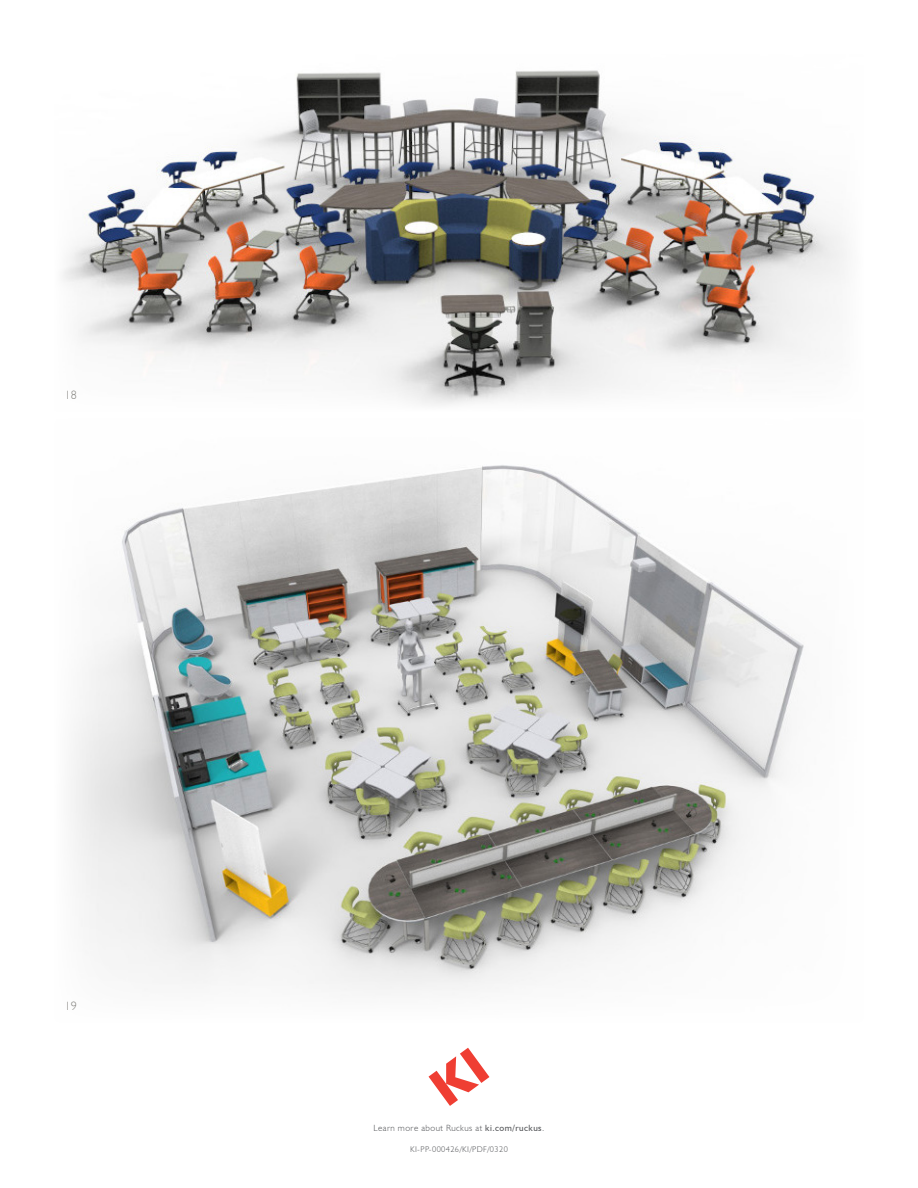
<style>
.page{position:relative;width:918px;height:1188px;background:#fff}
.page>*{position:absolute;margin:0;border:0;box-sizing:border-box;transform-origin:0 0}
.t1{font:300 12px "Humanist 521 BT";color:#81807c}
.t2{font:300 9px "Humanist 521 BT";letter-spacing:.05em;color:#55575a}
.t3{font:300 8.25px "Humanist 521 BT";letter-spacing:.05em;color:#55575a}
.s1{font-weight:400}
</style>
<div class="page">
<img style="left:71px;top:465px;width:733px;height:525px">
<svg style="left:429px;top:1048px;width:60px;height:58px"></svg>
<img style="left:62px;top:70px;width:785px;height:335px">
<h1 class="t1" style="left:65px;top:388px;width:14px">18</h1>
<h1 class="t1" style="left:65px;top:998px;width:14px">19</h1>
<p class="t2" style="left:374px;top:1123px;width:172px">Learn more about Ruckus at <span class="s1">ki.com/ruckus</span>.</p>
<p class="t3" style="left:410px;top:1144px;width:99px">KI-PP-000426/KI/PDF/0320</p>
</div>
